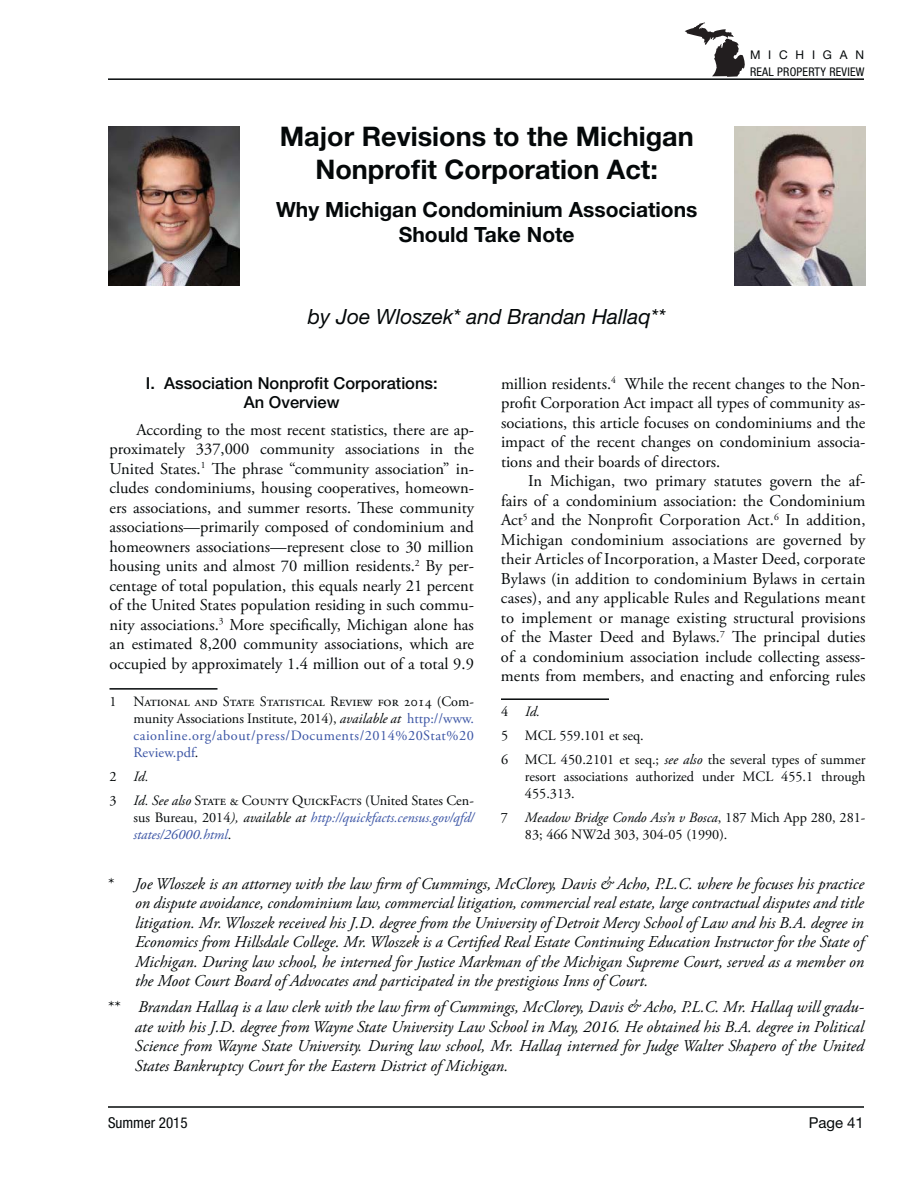
<style>
.page{position:relative;width:918px;height:1188px;background:#fff}
.page>*{position:absolute;margin:0;border:0;box-sizing:border-box;transform-origin:0 0}
.t1{font:700 27px/32.4px "Helvetica Neue LT Std";color:#040809;text-align:center}
.t2{font:700 21px/25.2px "Helvetica Neue LT Std";color:#040809;text-align:center}
.t3{font:italic 21px "Helvetica Neue LT Std";color:#040809}
.t4{font:16.5px/19.5px "Adobe Garamond Pro";color:#040809;text-align:justify}
.t5{font:italic 16.5px/19.5px "Adobe Garamond Pro";color:#040809;text-align:justify}
.t6{font:500 16.5px/19.8px "Helvetica Neue LT Std";color:#040809;text-align:center}
.t7{font:condensed 15px "Helvetica Neue LT Std";color:#040809}
.t8{font:15px "Helvetica Neue LT Std";color:#040809}
.t9{font:14.25px/17.1px "Adobe Garamond Pro";color:#040809}
.t10{font:italic 14.25px/17.1px "Adobe Garamond Pro";color:#3953a4}
.t11{font:condensed 12px "Helvetica Neue LT Std";letter-spacing:.02em;color:#040809}
.t12{font:12px "Helvetica Neue LT Std";letter-spacing:.65em;color:#040809}
.s1{font-style:italic}
.s2{font-style:normal}
.s3{color:#3953a4}
.s4{font-style:normal;color:#040809}
.s5{color:#040809}
</style>
<div class="page">
<hr style="left:108px;top:1106px;width:756px;height:2px;background:#040809">
<hr style="left:108px;top:78px;width:756px;height:2px;background:#040809">
<svg style="left:685px;top:22px;width:60px;height:55px"></svg>
<hr style="left:110px;top:688px;width:108px;height:2px;background:#040809">
<hr style="left:501px;top:698px;width:108px;height:2px;background:#040809">
<img style="left:108px;top:127px;width:131px;height:159px">
<img style="left:734px;top:127px;width:132px;height:159px">
<h1 class="t1" style="left:280px;top:123px;width:415px">Major Revisions to the Michigan<br>Nonprofit Corporation Act:</h1>
<p class="t2" style="left:276px;top:199px;width:423px">Why Michigan Condominium Associations<br>Should Take Note</p>
<p class="t3" style="left:308px;top:305px;width:359px">by Joe Wloszek* and Brandan Hallaq**</p>
<p class="t12" style="left:750px;top:51px;width:116px">MICHIGAN</p>
<p class="t11" style="left:750px;top:67px;width:116px">REAL PROPERTY REVIEW</p>
<p class="t4" style="left:501px;top:375px;width:366px">million residents.<sup>4</sup> While the recent changes to the Non&shy;profit Corporation Act impact all types of community as&shy;sociations, this article focuses on condominiums and the impact of the recent changes on condominium associa&shy;tions and their boards of directors.</p>
<p class="t4" style="left:501px;top:473px;width:366px;text-indent:27px">In Michigan, two primary statutes govern the af&shy;fairs of a condominium association: the Condominium Act<sup>5</sup> and the Nonprofit Corporation Act.<sup>6</sup> In addition, Michigan condominium associations are governed by their Articles of Incorporation, a Master Deed, corporate Bylaws (in addition to condominium Bylaws in certain cases), and any applicable Rules and Regulations meant to implement or manage existing structural provisions of the Master Deed and Bylaws.<sup>7</sup> The principal duties of a condominium association include collecting assess&shy;ments from members, and enacting and enforcing rules</p>
<p class="t9" style="left:501px;top:701px;width:366px;line-height:23.9px">4 <span class="s1">Id.<br></span>5 MCL 559.101 et seq.<br>6 MCL 450.2101 et seq.; <span class="s1">see also</span> the several types of summer</p>
<p class="t9" style="left:525px;top:769px;width:342px">resort associations authorized under MCL 455.1 through<br>455.313.</p>
<p class="t9" style="left:525px;top:810px;width:342px;text-indent:-24px">7 <span class="s1">Meadow Bridge Condo Ass’n v Bosca</span>, 187 Mich App 280, 281-<br>83; 466 NW2d 303, 304-05 (1990).</p>
<p class="t5" style="left:135px;top:875px;width:731px;text-indent:-27px"><span class="s2">*</span> Joe Wloszek is an attorney with the law firm of Cummings, McClorey, Davis &amp; Acho, P.L.C. where he focuses his practice on dispute avoidance, condominium law, commercial litigation, commercial real estate, large contractual disputes and title litigation. Mr. Wloszek received his J.D. degree from the University of Detroit Mercy School of Law and his B.A. degree in Economics from Hillsdale College. Mr. Wloszek is a Certified Real Estate Continuing Education Instructor for the State of Michigan. During law school, he interned for Justice Markman of the Michigan Supreme Court, served as a member on the Moot Court Board of Advocates and participated in the prestigious Inns of Court.</p>
<p class="t5" style="left:135px;top:999px;width:731px;text-indent:-27px"><span class="s2">**</span> Brandan Hallaq is a law clerk with the law firm of Cummings, McClorey, Davis &amp; Acho, P.L.C. Mr. Hallaq will gradu&shy;ate with his J.D. degree from Wayne State University Law School in May, 2016. He obtained his B.A. degree in Political Science from Wayne State University. During law school, Mr. Hallaq interned for Judge Walter Shapero of the United States Bankruptcy Court for the Eastern District of Michigan.</p>
<p class="t6" style="left:146px;top:373px;width:293px">I. Association Nonprofit Corporations:<br>An Overview</p>
<p class="t4" style="left:109px;top:421px;width:366px;text-indent:27px">According to the most recent statistics, there are ap&shy;proximately 337,000 community associations in the United States.<sup>1</sup> The phrase “community association” in&shy;cludes condominiums, housing cooperatives, homeown&shy;ers associations, and summer resorts. These community associations—primarily composed of condominium and homeowners associations—represent close to 30 million housing units and almost 70 million residents.<sup>2</sup> By per&shy;centage of total population, this equals nearly 21 percent of the United States population residing in such commu&shy;nity associations.<sup>3</sup> More specifically, Michigan alone has an estimated 8,200 community associations, which are occupied by approximately 1.4 million out of a total 9.9</p>
<p class="t9" style="left:134px;top:694px;width:342px;text-align:justify;text-indent:-24px">1 National and State Statistical Review for 2014 (Com&shy;munity Associations Institute, 2014), <span class="s1">available at</span> <span class="s3">http://www. caionline.org/about/press/Documents/2014%20Stat%20<br>Review.pdf</span>.</p>
<p class="t9" style="left:109px;top:766px;width:366px;line-height:23.9px">2 <span class="s1">Id.<br></span>3 <span class="s1">Id. See also</span> State &amp; County QuickFacts (United States Cen-</p>
<p class="t10" style="left:133px;top:810px;width:342px"><span class="s4">sus Bureau, 2014</span><span class="s5">), available at</span> http://quickfacts.census.gov/qfd/ states/26000.html<span class="s4">.</span></p>
<p class="t7" style="left:108px;top:1117px;width:81px">Summer 2015</p>
<p class="t8" style="left:809px;top:1117px;width:57px">Page 41</p>
</div>
